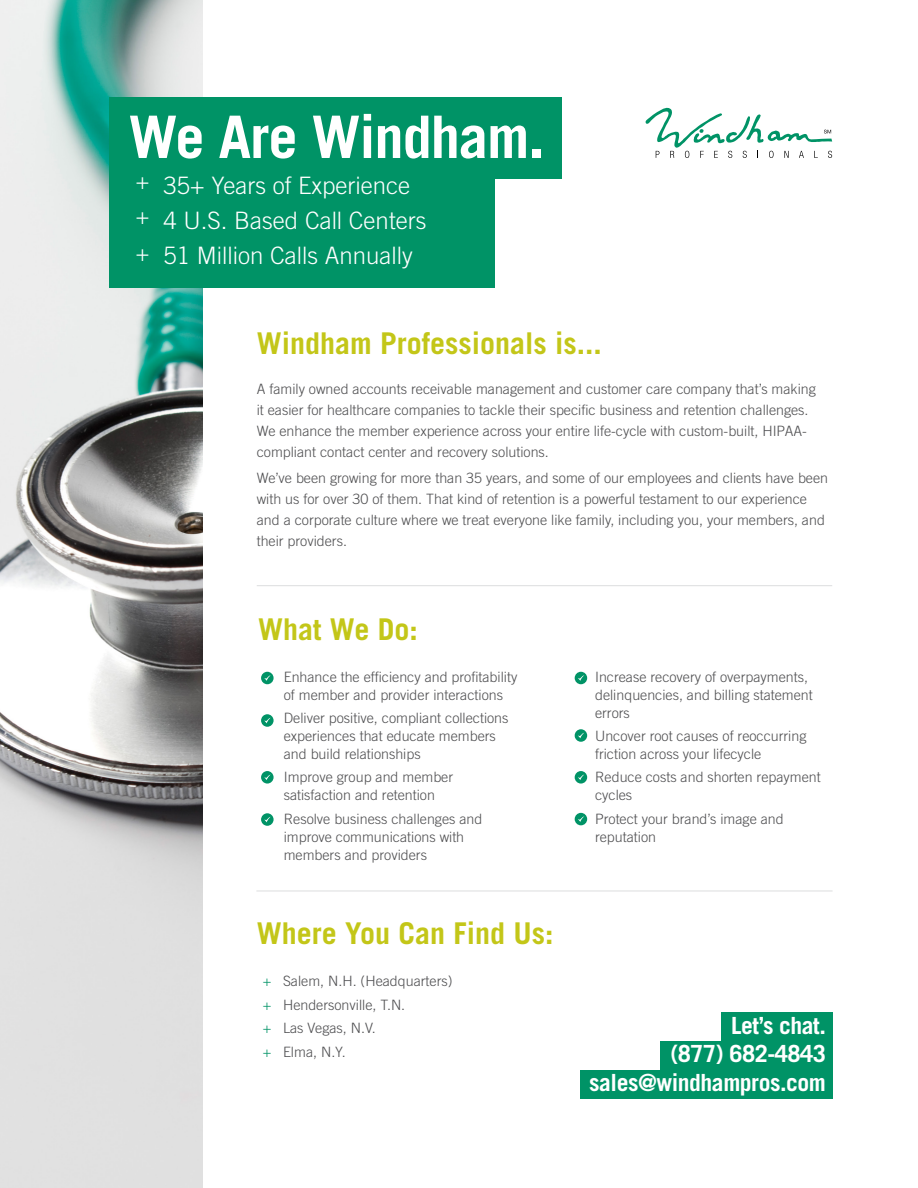
<style>
.page{position:relative;width:918px;height:1188px;background:#fff}
.page>*{position:absolute;margin:0;border:0;box-sizing:border-box;transform-origin:0 0}
.t1{font:700 58.65px "Trade Gothic";letter-spacing:-.02em;color:#fff}
.t2{font:700 30px "Trade Gothic";color:#c3c618}
.hanging_bullets_2{font:300 24px "Trade Gothic";color:#fff}
.t3{font:700 23.7px "Trade Gothic";letter-spacing:-.02em;color:#fff}
.hanging_bullets_2-2{font:300 22.5px "Trade Gothic";color:#fff}
.hanging_bullets_2-3{font:300 14.25px/18px "Trade Gothic";color:#4d4d4f}
.s1{color:#009366}
</style>
<div class="page">
<img style="left:0;top:0;width:203px;height:1188px">
<div style="left:580px;top:1070px;width:252px;height:29px;background:#009366"></div>
<div style="left:660px;top:1041px;width:172px;height:29px;background:#009366"></div>
<div style="left:721px;top:1012px;width:111px;height:29px;background:#009366"></div>
<svg style="left:261px;top:672px;width:13px;height:12px"></svg>
<svg style="left:264px;top:675px;width:7px;height:6px"></svg>
<div style="left:575px;top:672px;width:12px;height:12px;background:#009366;border-radius:50%"></div>
<svg style="left:578px;top:675px;width:6px;height:6px"></svg>
<svg style="left:261px;top:714px;width:13px;height:13px"></svg>
<svg style="left:264px;top:718px;width:7px;height:5px"></svg>
<div style="left:575px;top:729px;width:12px;height:13px;background:#009366;border-radius:50%"></div>
<svg style="left:578px;top:733px;width:6px;height:5px"></svg>
<svg style="left:261px;top:771px;width:13px;height:13px"></svg>
<svg style="left:264px;top:774px;width:7px;height:6px"></svg>
<div style="left:575px;top:771px;width:12px;height:13px;background:#009366;border-radius:50%"></div>
<svg style="left:578px;top:774px;width:6px;height:6px"></svg>
<svg style="left:261px;top:813px;width:13px;height:13px"></svg>
<svg style="left:264px;top:817px;width:7px;height:5px"></svg>
<div style="left:575px;top:813px;width:12px;height:12px;background:#009366;border-radius:50%"></div>
<svg style="left:578px;top:816px;width:6px;height:6px"></svg>
<hr style="left:257px;top:585px;width:575px;height:1px;background:#dcddde">
<hr style="left:256px;top:891px;width:577px;height:1px;background:#dcddde">
<svg style="left:646px;top:108px;width:186px;height:50px"></svg>
<div style="left:109px;top:164px;width:385px;height:123px;background:#009366"></div>
<div style="left:109px;top:97px;width:452px;height:81px;background:#009366"></div>
<p class="t1" style="left:129px;top:101px;width:417px">We Are Windham.</p>
<p class="hanging_bullets_2" style="left:164px;top:171px;width:248px">35+ Years of Experience</p>
<p class="hanging_bullets_2" style="left:164px;top:206px;width:264px">4 U.S. Based Call Centers</p>
<p class="hanging_bullets_2" style="left:164px;top:242px;width:251px">51 Million Calls Annually</p>
<p class="hanging_bullets_2-2" style="left:136px;top:168px;width:15px">+</p>
<p class="hanging_bullets_2-2" style="left:136px;top:203px;width:15px">+</p>
<p class="hanging_bullets_2-2" style="left:136px;top:240px;width:15px">+</p>
<p class="t2" style="left:257px;top:325px;width:346px">Windham Professionals is...</p>
<p class="hanging_bullets_2-3" style="left:257px;top:378px;width:561px;line-height:21px">A family owned accounts receivable management and customer care company that’s making it easier for healthcare companies to tackle their specific business and retention challenges.<br>We enhance the member experience across your entire life-cycle with custom-built, HIPAA&shy;compliant contact center and recovery solutions.</p>
<p class="hanging_bullets_2-3" style="left:257px;top:467px;width:573px;line-height:21px">We’ve been growing for more than 35 years, and some of our employees and clients have been with us for over 30 of them. That kind of retention is a powerful testament to our experience and a corporate culture where we treat everyone like family, including you, your members, and their providers.</p>
<p class="t2" style="left:258px;top:611px;width:161px">What We Do:</p>
<p class="hanging_bullets_2-3" style="left:264px;top:667px;width:255px;text-align:center"><span class="s1">+</span> Enhance the efficiency and profitability of member and provider interactions</p>
<p class="hanging_bullets_2-3" style="left:284px;top:709px;width:226px;text-indent:-20px"><span class="s1">+</span> Deliver positive, compliant collections experiences that educate members and build relationships</p>
<p class="hanging_bullets_2-3" style="left:264px;top:768px;width:191px;text-align:center"><span class="s1">+</span> Improve group and member satisfaction and retention</p>
<p class="hanging_bullets_2-3" style="left:284px;top:810px;width:200px;text-indent:-20px"><span class="s1">+</span> Resolve business challenges and improve communications with members and providers</p>
<p class="t2" style="left:257px;top:915px;width:298px">Where You Can Find Us:</p>
<p class="hanging_bullets_2-3" style="left:263px;top:972px;width:191px"><span class="s1">+</span> Salem, N.H. (Headquarters)</p>
<p class="hanging_bullets_2-3" style="left:263px;top:996px;width:144px"><span class="s1">+</span> Hendersonville, T.N.</p>
<p class="hanging_bullets_2-3" style="left:263px;top:1019px;width:114px"><span class="s1">+</span> Las Vegas, N.V.</p>
<p class="hanging_bullets_2-3" style="left:263px;top:1042px;width:85px"><span class="s1">+</span> Elma, N.Y.</p>
<p class="hanging_bullets_2-3" style="left:595px;top:667px;width:219px;text-indent:-20px"><span class="s1">+</span> Increase recovery of overpayments, delinquencies, and billing statement errors</p>
<p class="hanging_bullets_2-3" style="left:595px;top:727px;width:213px;text-indent:-20px"><span class="s1">+</span> Uncover root causes of reoccurring friction across your lifecycle</p>
<p class="hanging_bullets_2-3" style="left:595px;top:768px;width:227px;text-indent:-20px"><span class="s1">+</span> Reduce costs and shorten repayment cycles</p>
<p class="hanging_bullets_2-3" style="left:595px;top:810px;width:190px;text-indent:-20px"><span class="s1">+</span> Protect your brand’s image and reputation</p>
<p class="t3" style="left:731px;top:1011px;width:96px">Let’s chat.</p>
<p class="t3" style="left:670px;top:1039px;width:157px">(877) 682-4843</p>
<p class="t3" style="left:589px;top:1068px;width:238px">sales@windhampros.com</p>
</div>
